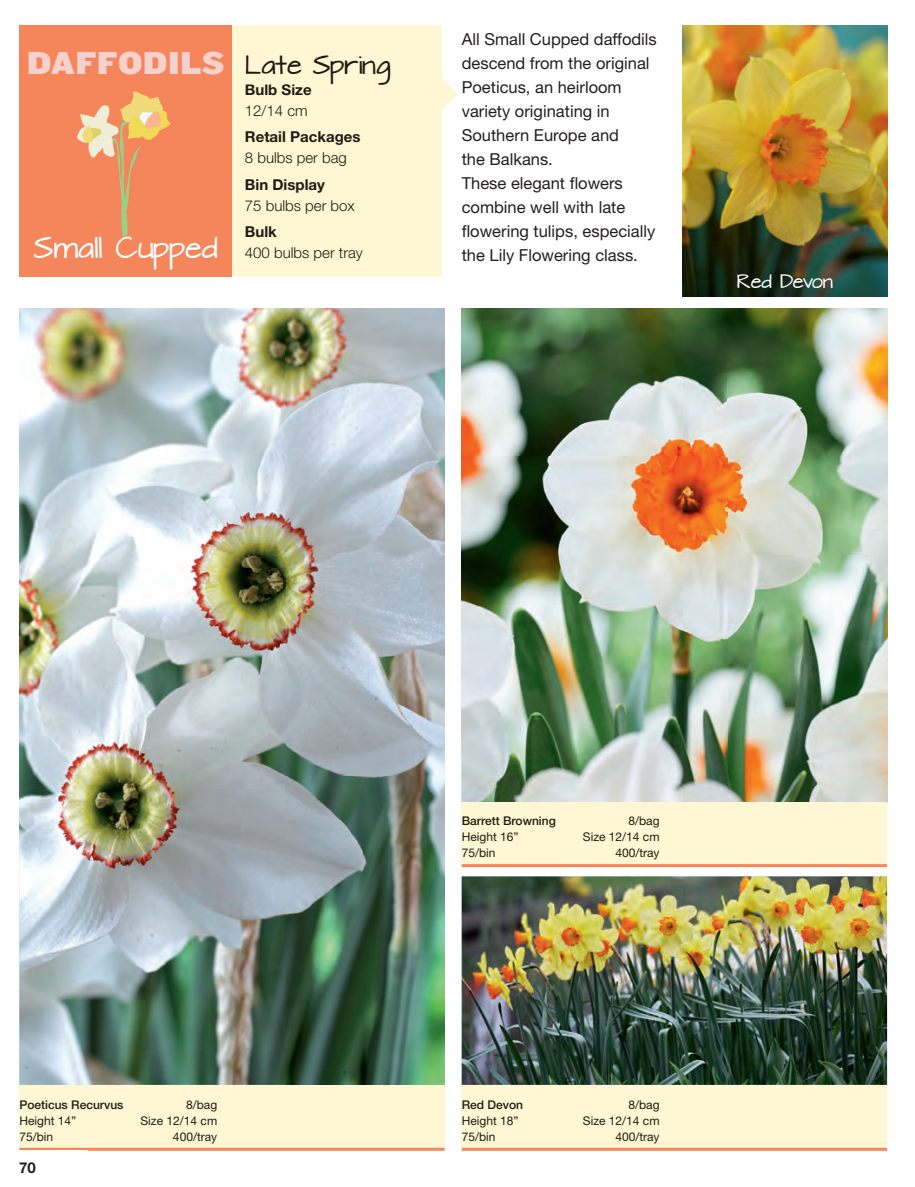
<style>
.page{position:relative;width:915px;height:1187px;background:#fff}
.page>*{position:absolute;margin:0;border:0;box-sizing:border-box;transform-origin:0 0}
.t1{font:33px "Knockout HTF72 Full Cruiserwt";letter-spacing:.015em;color:#f6d1cd}
.t2{font:25.5px "Architects Daughter";color:#fff}
.t3{font:22.5px "Architects Daughter";color:#211c13}
.t4{font:16.5px/24px "Helvetica Neue LT Std";color:#231f20}
.t5{font:16.5px "Architects Daughter";letter-spacing:-.025em;color:#fff}
.t6{font:900 16.5px "Helvetica Neue LT Std";color:#231f20}
.t7{font:300 15px/21px "Helvetica Neue LT Std";color:#211c13}
.t8{font:700 15px/21px "Helvetica Neue LT Std";color:#211c13}
.t9{font:700 15px "Helvetica Neue LT Std";color:#231f20}
.t10{font:12px "Helvetica Neue LT Std";color:#211c13}
.t11{font:500 12px "Helvetica Neue LT Std";color:#211c13}
.s1{font-weight:300}
.s2{font-weight:700}
</style>
<div class="page">
<img style="left:461px;top:876px;width:425px;height:208px">
<img style="left:19px;top:308px;width:266px;height:776px">
<img style="left:285px;top:308px;width:159px;height:776px">
<img style="left:461px;top:308px;width:266px;height:494px">
<img style="left:727px;top:308px;width:159px;height:494px">
<img style="left:682px;top:26px;width:204px;height:271px">
<div style="left:19px;top:1084px;width:425px;height:63px;background:#fef7d4"></div>
<hr style="left:19px;top:1147px;width:425px;height:3px;background:#f5855b">
<div style="left:461px;top:802px;width:425px;height:63px;background:#fef7d4"></div>
<hr style="left:461px;top:864px;width:425px;height:3px;background:#f5855b">
<div style="left:461px;top:1084px;width:425px;height:63px;background:#fef7d4"></div>
<hr style="left:461px;top:1147px;width:425px;height:3px;background:#f5855b">
<svg style="left:232px;top:26px;width:225px;height:250px;background:#fef7d7"></svg>
<div style="left:246px;top:85px;width:65px;height:10px;background:#fef7d4"></div>
<div style="left:246px;top:55px;width:144px;height:30px;background:#fef7d4"></div>
<div style="left:246px;top:105px;width:61px;height:11px;background:#fef7d4"></div>
<div style="left:246px;top:132px;width:114px;height:13px;background:#fef7d4"></div>
<div style="left:245px;top:153px;width:101px;height:13px;background:#fef7d4"></div>
<div style="left:246px;top:179px;width:79px;height:13px;background:#fef7d4"></div>
<div style="left:245px;top:200px;width:109px;height:14px;background:#fef7d4"></div>
<div style="left:246px;top:226px;width:31px;height:11px;background:#fef7d4"></div>
<div style="left:245px;top:247px;width:117px;height:14px;background:#fef7d4"></div>
<div style="left:19px;top:26px;width:213px;height:250px;background:#f5855b"></div>
<svg style="left:77px;top:91px;width:94px;height:146px"></svg>
<p class="t1" style="left:27px;top:45px;width:199px">DAFFODILS</p>
<p class="t2" style="left:33px;top:230px;width:186px">Small Cupped</p>
<p class="t3" style="left:245px;top:49px;width:147px">Late Spring</p>
<p class="t8" style="left:245px;top:79px;width:68px">Bulb Size<br><span class="s1">12/14 cm</span></p>
<p class="t8" style="left:245px;top:126px;width:117px">Retail Packages<br><span class="s1">8 bulbs per bag</span></p>
<p class="t7" style="left:245px;top:174px;width:111px"><span class="s2">Bin Display<br></span>75 bulbs per box</p>
<p class="t7" style="left:245px;top:221px;width:119px"><span class="s2">Bulk<br></span>400 bulbs per tray</p>
<p class="t4" style="left:461px;top:27px;width:196px">All Small Cupped daffodils descend from the original<br>Poeticus, an heirloom variety originating in<br>Southern Europe and<br>the Balkans.<br>These elegant flowers combine well with late flowering tulips, especially the Lily Flowering class.</p>
<p class="t5" style="left:737px;top:270px;width:97px">Red Devon</p>
<p class="t11" style="left:19px;top:1097px;width:106px">Poeticus Recurvus</p>
<p class="t10" style="left:186px;top:1097px;width:33px">8/bag</p>
<p class="t10" style="left:19px;top:1113px;width:58px">Height 14”</p>
<p class="t10" style="left:140px;top:1113px;width:78px">Size 12/14 cm</p>
<p class="t10" style="left:19px;top:1128px;width:35px">75/bin</p>
<p class="t10" style="left:173px;top:1128px;width:46px">400/tray</p>
<p class="t6" style="left:19px;top:1150px;width:24px">70</p>
<p class="t9" style="left:19px;top:1158px;width:18px">70</p>
<p class="t11" style="left:461px;top:813px;width:96px">Barrett Browning</p>
<p class="t10" style="left:628px;top:813px;width:33px">8/bag</p>
<p class="t10" style="left:461px;top:829px;width:58px">Height 16”</p>
<p class="t10" style="left:582px;top:829px;width:78px">Size 12/14 cm</p>
<p class="t10" style="left:461px;top:845px;width:35px">75/bin</p>
<p class="t10" style="left:615px;top:845px;width:46px">400/tray</p>
<p class="t11" style="left:461px;top:1097px;width:63px">Red Devon</p>
<p class="t10" style="left:628px;top:1097px;width:33px">8/bag</p>
<p class="t10" style="left:461px;top:1113px;width:58px">Height 18”</p>
<p class="t10" style="left:582px;top:1113px;width:78px">Size 12/14 cm</p>
<p class="t10" style="left:461px;top:1128px;width:35px">75/bin</p>
<p class="t10" style="left:615px;top:1128px;width:46px">400/tray</p>
</div>
